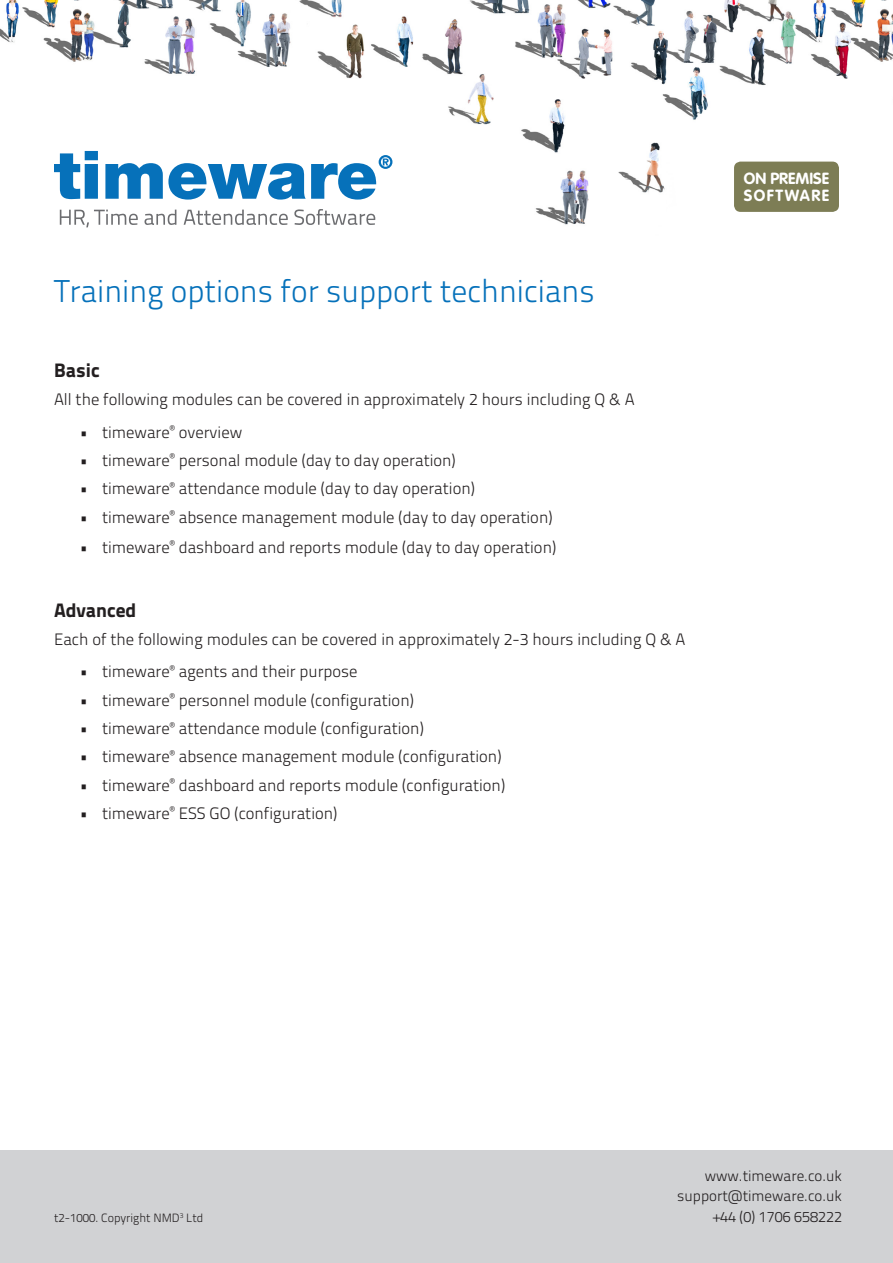
<style>
.page{position:relative;width:893px;height:1263px;background:#fff}
.page>*{position:absolute;margin:0;border:0;box-sizing:border-box;transform-origin:0 0}
.t1{font:31.5px "Titillium Text 22 L 250 wt";color:#0671ba}
.t2{font:19.5px "Titillium Text 22 L 999 wt";color:#231f20}
.t3{font:16.5px "Titillium Text 22 L 250 wt";color:#231f20}
.t4{font:700 15.9px "VAG Rounded";color:#fff}
.t5{font:700 15.9px "VAG Rounded";letter-spacing:.095em;color:#fff}
.t6{font:15px "Titillium Text 22 L 250 wt";color:#231f20}
.t7{font:12px "Titillium Text 22 L 250 wt";color:#231f20}
</style>
<div class="page">
<img style="left:0;top:0;width:893px;height:228px">
<div style="left:0;top:1150px;width:893px;height:113px;background:#d1d2d4"></div>
<div style="left:734px;top:162px;width:105px;height:50px;background:#7d7d55;border-radius:7px"></div>
<svg style="left:54px;top:151px;width:338px;height:49px"></svg>
<svg style="left:60px;top:209px;width:315px;height:18px"></svg>
<p class="t1" style="left:54px;top:268px;width:542px">Training options for support technicians</p>
<p class="t2" style="left:54px;top:355px;width:47px">Basic</p>
<p class="t3" style="left:54px;top:387px;width:582px">All the following modules can be covered in approximately 2 hours including Q &amp; A</p>
<p class="t3" style="left:80px;top:420px;width:164px">• timeware<sup>®</sup> overview</p>
<p class="t3" style="left:80px;top:448px;width:378px">• timeware<sup>®</sup> personal module (day to day operation)</p>
<p class="t3" style="left:80px;top:476px;width:397px">• timeware<sup>®</sup> attendance module (day to day operation)</p>
<p class="t3" style="left:80px;top:505px;width:475px">• timeware<sup>®</sup> absence management module (day to day operation)</p>
<p class="t3" style="left:80px;top:535px;width:478px">• timeware<sup>®</sup> dashboard and reports module (day to day operation)</p>
<p class="t2" style="left:54px;top:594px;width:84px">Advanced</p>
<p class="t3" style="left:54px;top:627px;width:633px">Each of the following modules can be covered in approximately 2-3 hours including Q &amp; A</p>
<p class="t3" style="left:80px;top:659px;width:280px">• timeware<sup>®</sup> agents and their purpose</p>
<p class="t3" style="left:80px;top:688px;width:336px">• timeware<sup>®</sup> personnel module (configuration)</p>
<p class="t3" style="left:80px;top:716px;width:346px">• timeware<sup>®</sup> attendance module (configuration)</p>
<p class="t3" style="left:80px;top:744px;width:424px">• timeware<sup>®</sup> absence management module (configuration)</p>
<p class="t3" style="left:80px;top:773px;width:427px">• timeware<sup>®</sup> dashboard and reports module (configuration)</p>
<p class="t3" style="left:80px;top:801px;width:259px">• timeware<sup>®</sup> ESS GO (configuration)</p>
<p class="t4" style="left:744px;top:169px;width:87px">ON PREMISE</p>
<p class="t5" style="left:744px;top:186px;width:87px">SOFTWARE</p>
<p class="t7" style="left:54px;top:1209px;width:151px">t2-1000. Copyright NMD<sup>3</sup> Ltd</p>
<p class="t6" style="left:705px;top:1164px;width:139px">www.timeware.co.uk</p>
<p class="t6" style="left:677px;top:1185px;width:166px">support@timeware.co.uk</p>
<p class="t6" style="left:714px;top:1205px;width:130px">+44 (0) 1706 658222</p>
</div>
